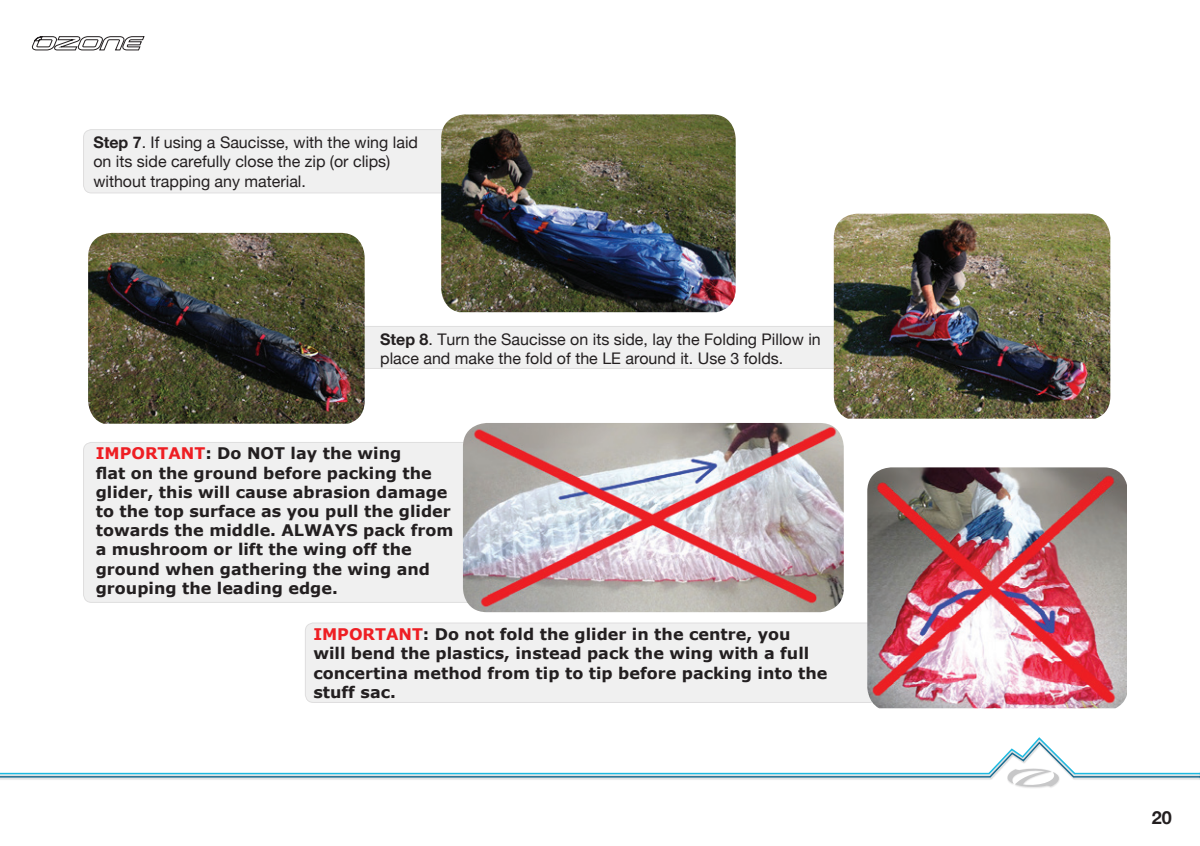
<style>
.page{position:relative;width:1200px;height:846px;background:#fff}
.page>*{position:absolute;margin:0;border:0;box-sizing:border-box;transform-origin:0 0}
.t1{font:700 18px "Helvetica Neue";color:#231f20}
.t2{font:700 16px/19.2px "Verdana";color:#231f20}
.t3{font:16px/19.2px "Helvetica Neue";color:#231f20}
.s1{font-weight:700}
.s2{color:#ee1e23}
</style>
<div class="page">
<div style="left:0;top:738px;width:1199px;height:42px;background:#231f20;opacity:.2"></div>
<svg style="left:0;top:737px;width:1198px;height:3px"></svg>
<svg style="left:0;top:740px;width:1198px;height:37px"></svg>
<hr style="left:1198px;top:738px;width:1px;height:42px;background:#231f20;opacity:.2">
<div style="left:1006px;top:769px;width:54px;height:20px;background:#231f20;opacity:.15"></div>
<svg style="left:1006px;top:768px;width:57px;height:19px"></svg>
<div style="left:83px;top:442px;width:407px;height:160px;background:#f0f0f0;border-radius:8px"></div>
<div style="left:83px;top:442px;width:407px;height:161px;border:1px solid #231f20;border-radius:8px"></div>
<div style="left:83px;top:130px;width:407px;height:63px;background:#f0f0f0;border-radius:8px"></div>
<div style="left:83px;top:129px;width:407px;height:64px;border:1px solid #231f20;border-radius:8px"></div>
<div style="left:305px;top:623px;width:572px;height:79px;background:#f0f0f0;border-radius:8px"></div>
<div style="left:305px;top:622px;width:572px;height:81px;border:1px solid #231f20;border-radius:8px"></div>
<div style="left:314px;top:326px;width:542px;height:42px;background:#f0f0f0;border-radius:8px"></div>
<div style="left:313px;top:326px;width:543px;height:43px;border:1px solid #231f20;border-radius:8px"></div>
<img style="left:833px;top:214px;width:277px;height:205px">
<img style="left:867px;top:467px;width:259px;height:241px">
<img style="left:463px;top:423px;width:380px;height:189px">
<img style="left:441px;top:114px;width:294px;height:198px">
<img style="left:88px;top:233px;width:276px;height:191px">
<svg style="left:31px;top:36px;width:113px;height:15px"></svg>
<p class="t3" style="left:93px;top:133px;width:326px"><span class="s1">Step 7</span>. If using a Saucisse, with the wing laid on its side carefully close the zip (or clips) without trapping any material.</p>
<p class="t3" style="left:380px;top:330px;width:442px"><span class="s1">Step 8</span>. Turn the Saucisse on its side, lay the Folding Pillow in place and make the fold of the LE around it. Use 3 folds.</p>
<p class="t2" style="left:96px;top:443px;width:359px"><span class="s2">IMPORTANT</span>: Do NOT lay the wing<br>flat on the ground before packing the glider, this will cause abrasion damage to the top surface as you pull the glider towards the middle. ALWAYS pack from a mushroom or lift the wing off the ground when gathering the wing and grouping the leading edge.</p>
<p class="t2" style="left:313px;top:624px;width:515px"><span class="s2">IMPORTANT</span>: Do not fold the glider in the centre, you<br>will bend the plastics, instead pack the wing with a full concertina method from tip to tip before packing into the stuff sac.</p>
<p class="t1" style="left:1151px;top:806px;width:22px">20</p>
</div>
